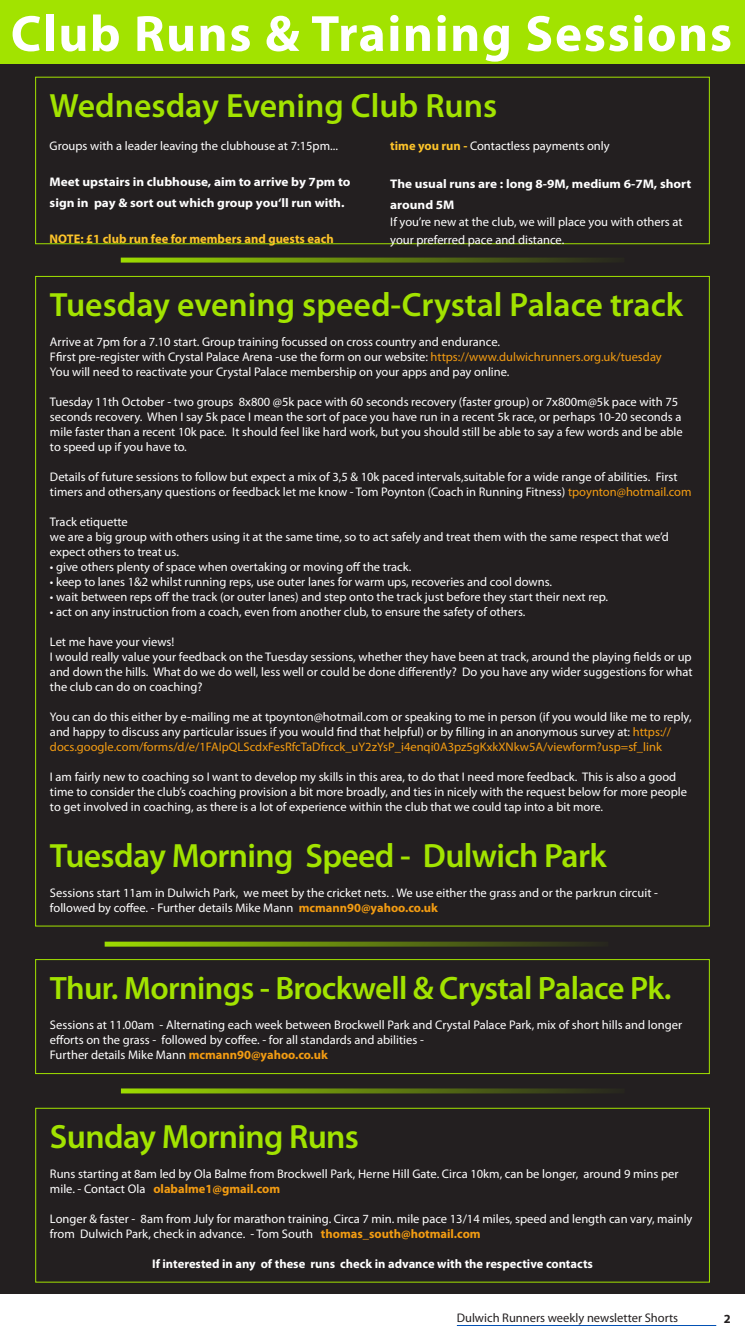
<style>
.page{position:relative;width:745px;height:1335px;background:#fff}
.page>*{position:absolute;margin:0;border:0;box-sizing:border-box;transform-origin:0 0}
.t1{font:700 51.25px "Myriad Pro";letter-spacing:.03em;color:#fff}
.t2{font:600 33.75px "Myriad Pro";letter-spacing:-.01em;color:#a2e300}
.t3{font:600 32.5px "Myriad Pro";letter-spacing:-.02em;color:#a2e300}
.t4{font:12.5px/15px "Myriad Pro";color:#fff}
.t5{font:700 12.5px/20.1px "Myriad Pro";color:#fff;scale:1.06 1}
.t6{font:700 12.5px "Myriad Pro";color:#fff}
.t7{font:700 12.5px "Myriad Pro";color:#fec42a}
.t8{font:12.5px "Myriad Pro";color:#231f20}
.t9{font:700 12.5px "Myriad Pro";color:#231f20}
.s1{font-weight:700;color:#fec42a}
.s2{color:#f39c12}
.s3{font-weight:700;color:#f39c12}
</style>
<div class="page">
<hr style="left:456px;top:1325px;width:259px;height:1px;background:#0050b4">
<div style="left:0;top:63px;width:744px;height:1230px;background:#231f20"></div>
<svg style="left:121px;top:258px;width:492px;height:5px;background:#5d7a10"></svg>
<div style="left:35px;top:77px;width:674px;height:167px;border:1px solid #a2e300"></div>
<div style="left:0;top:0;width:744px;height:63px;background:#a2e300"></div>
<svg style="left:121px;top:1088px;width:492px;height:5px;background:#5d7910"></svg>
<svg style="left:105px;top:941px;width:492px;height:5px;background:#5a7511"></svg>
<div style="left:36px;top:1108px;width:673px;height:174px;border:1px solid #a2e300"></div>
<div style="left:35px;top:959px;width:674px;height:114px;border:1px solid #a2e300"></div>
<h1 class="t1" style="left:11px;top:0;width:722px">Club Runs &amp; Training Sessions</h1>
<h2 class="t2" style="left:50px;top:84px;width:449px">Wednesday Evening Club Runs</h2>
<p class="t4" style="left:50px;top:138px;width:289px">Groups with a leader leaving the clubhouse at 7:15pm...</p>
<p class="t5" style="left:50px;top:172px;width:285px">Meet upstairs in clubhouse, aim to arrive by 7pm to sign in pay &amp; sort out which group you‘ll run with.</p>
<p class="t7" style="left:50px;top:231px;width:285px">NOTE: £1 club run fee for members and guests each</p>
<p class="t4" style="left:390px;top:138px;width:221px"><span class="s1">time you run -</span> Contactless payments only</p>
<p class="t5" style="left:390px;top:173px;width:285px;line-height:20.9px">The usual runs are : long 8-9M, medium 6-7M, short around 5M</p>
<p class="t4" style="left:390px;top:213px;width:294px;line-height:17.4px">If you’re new at the club, we will place you with others at your preferred pace and distance.</p>
<h2 class="t2" style="left:50px;top:283px;width:634px">Tuesday evening speed-Crystal Palace track</h2>
<p class="t4" style="left:50px;top:334px;width:613px">Arrive at 7pm for a 7.10 start. Group training focussed on cross country and endurance.<br>Ffirst pre-register with Crystal Palace Arena -use the form on our website: <span class="s2">https://www.dulwichrunners.org.uk/tuesday<br></span>You will need to reactivate your Crystal Palace membership on your apps and pay online.</p>
<p class="t4" style="left:50px;top:394px;width:634px">Tuesday 11th October - two groups 8x800 @5k pace with 60 seconds recovery (faster group) or 7x800m@5k pace with 75 seconds recovery. When I say 5k pace I mean the sort of pace you have run in a recent 5k race, or perhaps 10-20 seconds a mile faster than a recent 10k pace. It should feel like hard work, but you should still be able to say a few words and be able to speed up if you have to.</p>
<p class="t4" style="left:50px;top:469px;width:642px">Details of future sessions to follow but expect a mix of 3,5 &amp; 10k paced intervals,suitable for a wide range of abilities. First timers and others,any questions or feedback let me know - Tom Poynton (Coach in Running Fitness) <span class="s2">tpoynton@hotmail.com</span></p>
<p class="t4" style="left:50px;top:514px;width:620px">Track etiquette<br>we are a big group with others using it at the same time, so to act safely and treat them with the same respect that we’d expect others to treat us.</p>
<p class="t4" style="left:50px;top:559px;width:362px">• give others plenty of space when overtaking or moving off the track.</p>
<p class="t4" style="left:50px;top:574px;width:503px">• keep to lanes 1&amp;2 whilst running reps, use outer lanes for warm ups, recoveries and cool downs.</p>
<p class="t4" style="left:50px;top:589px;width:559px">• wait between reps off the track (or outer lanes) and step onto the track just before they start their next rep.</p>
<p class="t4" style="left:50px;top:604px;width:476px">• act on any instruction from a coach, even from another club, to ensure the safety of others.</p>
<p class="t4" style="left:50px;top:634px;width:643px">Let me have your views!<br>I would really value your feedback on the Tuesday sessions, whether they have been at track, around the playing fields or up and down the hills. What do we do well, less well or could be done differently? Do you have any wider suggestions for what the club can do on coaching?</p>
<p class="t4" style="left:50px;top:709px;width:642px">You can do this either by e-mailing me at tpoynton@hotmail.com or speaking to me in person (if you would like me to reply, and happy to discuss any particular issues if you would find that helpful) or by filling in an anonymous survey at: <span class="s2">https:// docs.google.com/forms/d/e/1FAIpQLScdxFesRfcTaDfrcck_uY2zYsP_i4enqi0A3pz5gKxkXNkw5A/viewform?usp=sf_link</span></p>
<p class="t4" style="left:50px;top:769px;width:638px">I am fairly new to coaching so I want to develop my skills in this area, to do that I need more feedback. This is also a good time to consider the club’s coaching provision a bit more broadly, and ties in nicely with the request below for more people to get involved in coaching, as there is a lot of experience within the club that we could tap into a bit more.</p>
<h2 class="t2" style="left:50px;top:834px;width:557px">Tuesday Morning Speed - Dulwich Park</h2>
<p class="t4" style="left:50px;top:885px;width:609px">Sessions start 11am in Dulwich Park, we meet by the cricket nets. . We use either the grass and or the parkrun circuit - followed by coffee. - Further details Mike Mann <span class="s3">mcmann90@yahoo.co.uk</span></p>
<h3 class="t3" style="left:50px;top:967px;width:622px">Thur. Mornings - Brockwell &amp; Crystal Palace Pk.</h3>
<p class="t4" style="left:50px;top:1017px;width:633px">Sessions at 11.00am - Alternating each week between Brockwell Park and Crystal Palace Park, mix of short hills and longer efforts on the grass - followed by coffee. - for all standards and abilities -<br>Further details Mike Mann <span class="s3">mcmann90@yahoo.co.uk</span></p>
<h2 class="t2" style="left:50px;top:1115px;width:310px">Sunday Morning Runs</h2>
<p class="t4" style="left:50px;top:1166px;width:629px">Runs starting at 8am led by Ola Balme from Brockwell Park, Herne Hill Gate. Circa 10km, can be longer, around 9 mins per mile. - Contact Ola <span class="s3">olabalme1@gmail.com</span></p>
<p class="t4" style="left:50px;top:1211px;width:643px">Longer &amp; faster - 8am from July for marathon training. Circa 7 min. mile pace 13/14 miles, speed and length can vary, mainly from Dulwich Park, check in advance. - Tom South <span class="s3">thomas_south@hotmail.com</span></p>
<p class="t6" style="left:152px;top:1255px;width:442px">If interested in any of these runs check in advance with the respective contacts</p>
<p class="t8" style="left:456px;top:1309px;width:223px">Dulwich Runners weekly newsletter Shorts</p>
<p class="t9" style="left:723px;top:1310px;width:8px">2</p>
</div>
